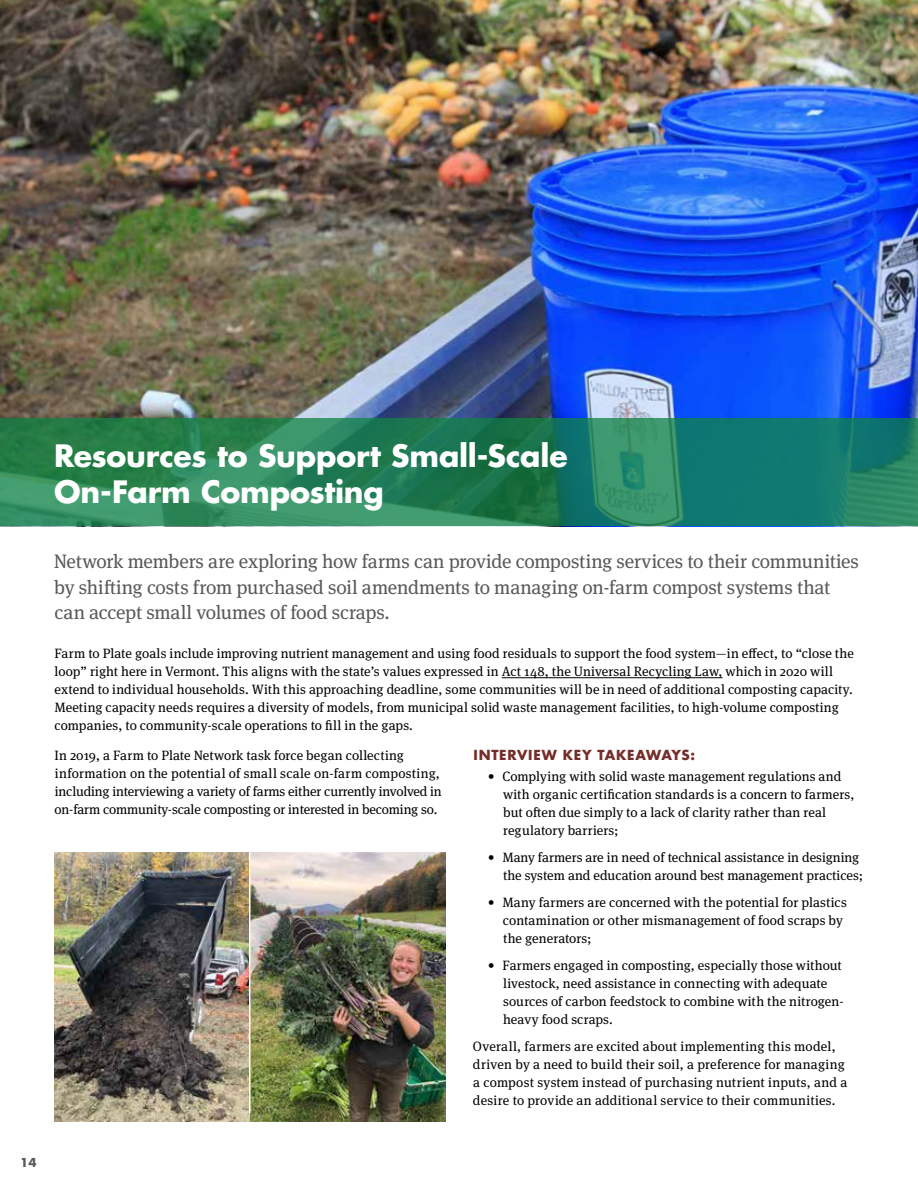
<style>
.page{position:relative;width:918px;height:1188px;background:#fff}
.page>*{position:absolute;margin:0;border:0;box-sizing:border-box;transform-origin:0 0}
.t1{font:700 30px/36px "Futura Std";letter-spacing:-.005em;color:#fff}
.t2{font:19.5px/25.5px "Meta Serif Pro";letter-spacing:-.01em;color:#58595b}
.t3{font:13.5px/18px "Meta Serif Pro";letter-spacing:.005em;color:#000}
.t4{font:700 13.5px "Futura Std";letter-spacing:.06em;color:#752d29}
.t5{font:700 12px "Futura Std";color:#58595b}
</style>
<div class="page">
<hr style="left:917px;top:472px;width:1px;height:716px;background:#108444">
<img style="left:0;top:0;width:918px;height:418px">
<hr style="left:502px;top:677px;width:221px;height:1px;background:#000">
<svg style="left:0;top:418px;width:918px;height:108px;background:#24815f"></svg>
<img style="left:54px;top:852px;width:392px;height:270px">
<hr style="left:249px;top:852px;width:1px;height:261px;background:#fff">
<h1 class="t1" style="left:54px;top:437px;width:515px">Resources to Support Small-Scale<br>On-Farm Composting</h1>
<h2 class="t2" style="left:54px;top:548px;width:807px">Network members are exploring how farms can provide composting services to their communities by shifting costs from purchased soil amendments to managing on-farm compost systems that can accept small volumes of food scraps.</h2>
<p class="t3" style="left:54px;top:644px;width:801px">Farm to Plate goals include improving nutrient management and using food residuals to support the food system—in effect, to “close the loop” right here in Vermont. This aligns with the state’s values expressed in Act 148, the Universal Recycling Law, which in 2020 will extend to individual households. With this approaching deadline, some communities will be in need of additional composting capacity.<br>Meeting capacity needs requires a diversity of models, from municipal solid waste management facilities, to high-volume composting companies, to community-scale operations to fill in the gaps.</p>
<p class="t3" style="left:54px;top:746px;width:389px">In 2019, a Farm to Plate Network task force began collecting information on the potential of small scale on-farm composting, including interviewing a variety of farms either currently involved in on-farm community-scale composting or interested in becoming so.</p>
<p class="t4" style="left:474px;top:746px;width:223px">INTERVIEW KEY TAKEAWAYS:</p>
<p class="t3" style="left:503px;top:767px;width:353px;text-indent:-15px">• Complying with solid waste management regulations and with organic certification standards is a concern to farmers, but often due simply to a lack of clarity rather than real regulatory barriers;</p>
<p class="t3" style="left:488px;top:848px;width:377px;text-align:right">• Many farmers are in need of technical assistance in designing the system and education around best management practices;</p>
<p class="t3" style="left:503px;top:893px;width:345px;text-indent:-15px">• Many farmers are concerned with the potential for plastics contamination or other mismanagement of food scraps by the generators;</p>
<p class="t3" style="left:503px;top:956px;width:342px;text-indent:-15px">• Farmers engaged in composting, especially those without livestock, need assistance in connecting with adequate sources of carbon feedstock to combine with the nitrogen&shy;heavy food scraps.</p>
<p class="t3" style="left:473px;top:1037px;width:376px">Overall, farmers are excited about implementing this model, driven by a need to build their soil, a preference for managing a compost system instead of purchasing nutrient inputs, and a desire to provide an additional service to their communities.</p>
<p class="t5" style="left:20px;top:1155px;width:18px">14</p>
</div>
